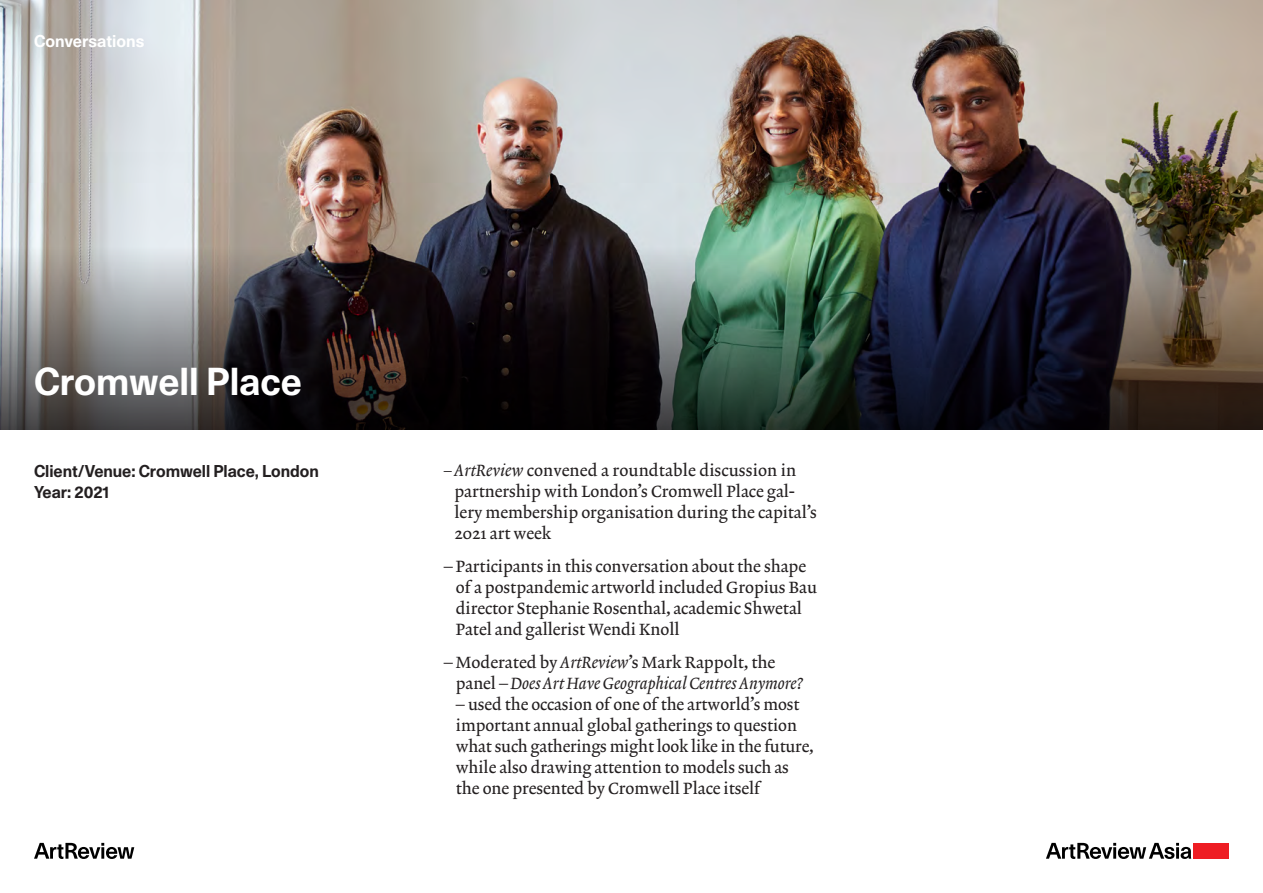
<style>
.page{position:relative;width:1263px;height:893px;background:#fff}
.page>*{position:absolute;margin:0;border:0;box-sizing:border-box;transform-origin:0 0}
.Pull_Quote_3___12_5___TO_USE_WITH_2_COL_{font:700 37.5px "Unica 77 LL";color:#fff}
.Text___1_col___10_25pts___ragged{font:16.5px/21px "Lexicon No 2 Roman A";color:#231f20}
.Pull_Quote_3___12_5___TO_USE_WITH_2_COL_-2{font:16.5px/21px "Lexicon No 2 Roman A";color:#231f20}
.Text___1_col___10_25pts___ragged-2{font:16.5px/21px "Lexicon No 2 Italic A";color:#231f20}
.Proposal_text_no_indent{font:700 16.5px "Unica 77 LL";color:#231f20}
.Pull_Quote_3___12_5___TO_USE_WITH_2_COL_-3{font:700 16.5px "Unica 77 LL";color:#fff}
.s1{font-family:"Lexicon No 2 Italic A"}
.s2{font-family:"Lexicon No 2 Roman A"}
</style>
<div class="page">
<img style="left:0;top:0;width:1263px;height:152px">
<svg style="left:1046px;top:843px;width:145px;height:16px"></svg>
<svg style="left:34px;top:843px;width:100px;height:16px"></svg>
<div style="left:1194px;top:843px;width:35px;height:16px;background:#ee1d23"></div>
<img style="left:0;top:152px;width:1263px;height:277px">
<p class="Pull_Quote_3___12_5___TO_USE_WITH_2_COL_-3" style="left:34px;top:29px;width:112px">Conversations</p>
<p class="Pull_Quote_3___12_5___TO_USE_WITH_2_COL_" style="left:34px;top:355px;width:269px">Cromwell Place</p>
<p class="Proposal_text_no_indent" style="left:34px;top:459px;width:286px">Client/Venue: Cromwell Place, London</p>
<p class="Proposal_text_no_indent" style="left:34px;top:480px;width:76px">Year: 2021</p>
<p class="Pull_Quote_3___12_5___TO_USE_WITH_2_COL_-2" style="left:454px;top:461px;width:364px;text-indent:-11px"><span class="s1">– ArtReview</span> convened a roundtable discussion in partnership with London’s Cromwell Place gal&shy;lery membership organisation during the capital’s 2021 art week</p>
<p class="Text___1_col___10_25pts___ragged" style="left:456px;top:557px;width:363px;text-indent:-12px">– Participants in this conversation about the shape of a postpandemic artworld included Gropius Bau director Stephanie Rosenthal, academic Shwetal Patel and gallerist Wendi Knoll</p>
<p class="Text___1_col___10_25pts___ragged-2" style="left:456px;top:653px;width:348px;text-indent:-12px"><span class="s2">– Moderated by</span> ArtReview<span class="s2">’s Mark Rappolt, the panel –</span> Does Art Have Geographical Centres Anymore?</p>
<p class="Text___1_col___10_25pts___ragged" style="left:456px;top:695px;width:359px">– used the occasion of one of the artworld’s most important annual global gatherings to question what such gatherings might look like in the future, while also drawing attention to models such as the one presented by Cromwell Place itself</p>
</div>
